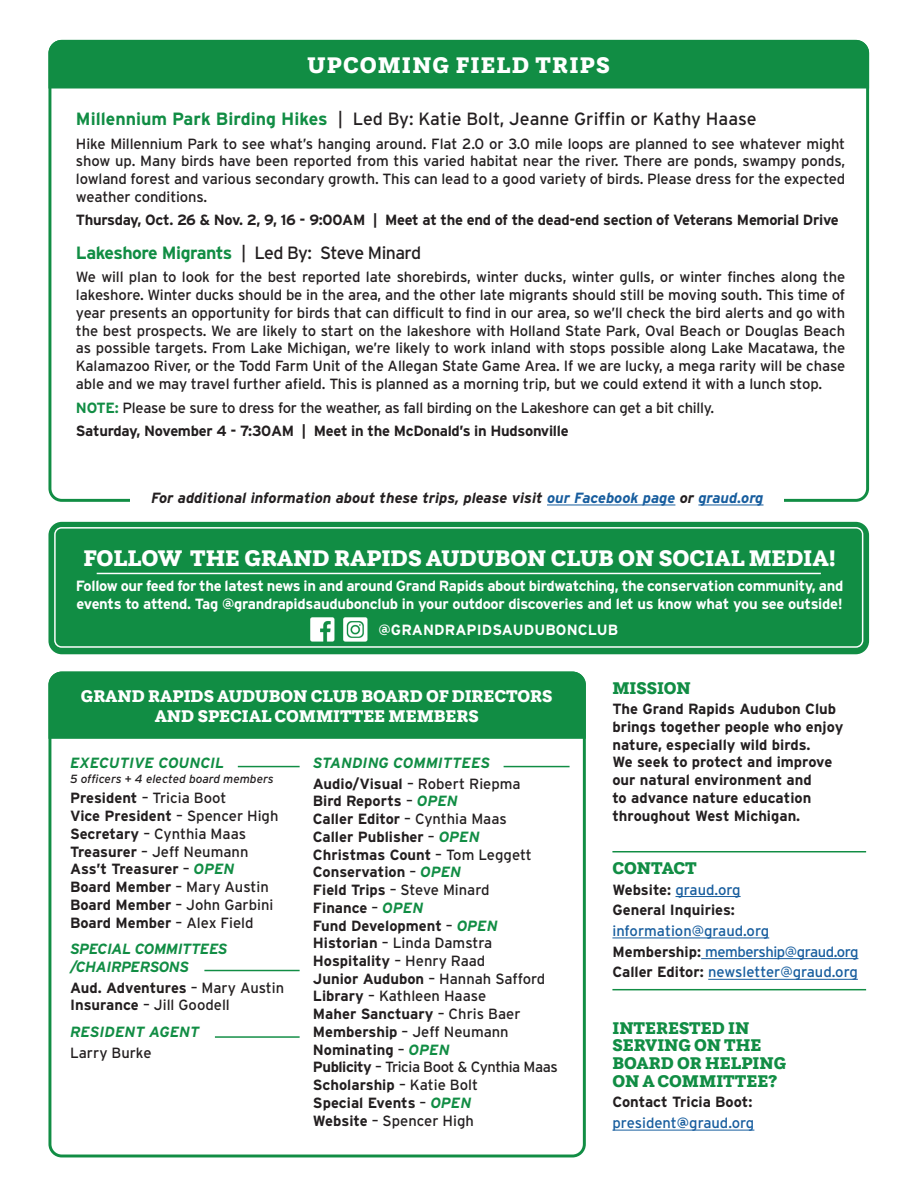
<style>
.page{position:relative;width:918px;height:1188px;background:#fff}
.page>*{position:absolute;margin:0;border:0;box-sizing:border-box;transform-origin:0 0}
.t1{font:900 23.7px "Questa Slab";color:#fff}
.t2{font:900 23.7px "Questa Slab";letter-spacing:.05em;color:#fff}
.t3{font:17.7px "Interstate";letter-spacing:-.005em;color:#231f20}
.t4{font:900 17.7px/17.7px "Questa Slab";color:#118d44}
.t5{font:900 17.7px/20.7px "Questa Slab";color:#fff;text-align:center}
.t6{font:17.7px "Interstate";letter-spacing:-.045em;color:#231f20}
.t7{font:14.85px/17.7px "Interstate";letter-spacing:-.02em;color:#231f20;text-align:justify}
.t8{font:700 14.85px/17.7px "Interstate";color:#231f20}
.t9{font:700 14.85px/17.7px "Interstate";letter-spacing:-.02em;color:#fff}
.t10{font:14.85px/20.7px "Interstate";letter-spacing:-.015em;color:#175d9e}
.t11{font:italic 700 14.85px/20.7px "Interstate";letter-spacing:-.015em;color:#118d44}
.t12{font:700 14.85px "Interstate";letter-spacing:-.02em;color:#231f20}
.t13{font:italic 700 14.85px "Interstate";color:#231f20}
.t14{font:700 14.85px "Interstate";letter-spacing:.01em;color:#fff}
.t15{font:italic 11.85px "Interstate";color:#231f20}
.s1{font-weight:700;color:#118d44}
.s2{font-weight:700}
.s3{color:#175d9e}
.s4{font-weight:400}
.s5{font-style:italic;color:#118d44}
.s6{font-weight:400;font-style:normal;color:#231f20}
.s7{font-style:normal;color:#231f20}
.s8{font-weight:700;color:#231f20}
.s9{font-weight:400;color:#175d9e}
</style>
<div class="page">
<div style="left:48px;top:672px;width:538px;height:485px;border:3px solid #118d44;border-radius:12px"></div>
<div style="left:48px;top:40px;width:821px;height:49px;background:#118d44"></div>
<hr style="left:547px;top:505px;width:128px;height:1px;background:#175d9e">
<hr style="left:698px;top:505px;width:66px;height:1px;background:#175d9e">
<div style="left:48px;top:672px;width:538px;height:67px;background:#118d44"></div>
<hr style="left:238px;top:766px;width:62px;height:1px;background:#118d44">
<hr style="left:504px;top:766px;width:66px;height:1px;background:#118d44">
<hr style="left:204px;top:970px;width:96px;height:1px;background:#118d44">
<hr style="left:215px;top:1036px;width:85px;height:2px;background:#118d44">
<div style="left:48px;top:522px;width:821px;height:132px;background:#118d44;border-radius:13px"></div>
<img style="left:310px;top:617px;width:25px;height:25px">
<img style="left:343px;top:617px;width:25px;height:25px">
<hr style="left:97px;top:573px;width:724px;height:1px;background:#fff">
<div style="left:54px;top:527px;width:809px;height:121px;border:1px solid #fff;border-radius:7px"></div>
<hr style="left:676px;top:896px;width:65px;height:1px;background:#175d9e">
<hr style="left:612px;top:938px;width:157px;height:1px;background:#175d9e">
<hr style="left:701px;top:958px;width:157px;height:1px;background:#175d9e">
<hr style="left:708px;top:979px;width:150px;height:1px;background:#175d9e">
<hr style="left:612px;top:1130px;width:142px;height:1px;background:#175d9e">
<hr style="left:612px;top:851px;width:254px;height:1px;background:#118d44">
<hr style="left:612px;top:989px;width:254px;height:1px;background:#118d44">
<p class="t2" style="left:308px;top:50px;width:304px">UPCOMING FIELD TRIPS</p>
<p class="t3" style="left:76px;top:109px;width:682px"><span class="s1">Millennium Park Birding Hikes</span> | Led By: Katie Bolt, Jeanne Griffin or Kathy Haase</p>
<p class="t7" style="left:76px;top:134px;width:771px">Hike Millennium Park to see what’s hanging around. Flat 2.0 or 3.0 mile loops are planned to see whatever might show up. Many birds have been reported from this varied habitat near the river. There are ponds, swampy ponds, lowland forest and various secondary growth. This can lead to a good variety of birds. Please dress for the expected weather conditions.</p>
<p class="t12" style="left:76px;top:212px;width:764px">Thursday, Oct. 26 &amp; Nov. 2, 9, 16 - 9:00AM | Meet at the end of the dead-end section of Veterans Memorial Drive</p>
<p class="t6" style="left:76px;top:243px;width:347px"><span class="s1">Lakeshore Migrants</span> | Led By: Steve Minard</p>
<p class="t7" style="left:76px;top:268px;width:771px">We will plan to look for the best reported late shorebirds, winter ducks, winter gulls, or winter finches along the lakeshore. Winter ducks should be in the area, and the other late migrants should still be moving south. This time of year presents an opportunity for birds that can difficult to find in our area, so we’ll check the bird alerts and go with the best prospects. We are likely to start on the lakeshore with Holland State Park, Oval Beach or Douglas Beach as possible targets. From Lake Michigan, we’re likely to work inland with stops possible along Lake Macatawa, the Kalamazoo River, or the Todd Farm Unit of the Allegan State Game Area. If we are lucky, a mega rarity will be chase able and we may travel further afield. This is planned as a morning trip, but we could extend it with a lunch stop.</p>
<p class="t7" style="left:76px;top:395px;width:640px;line-height:23.7px"><span class="s1">NOTE:</span> Please be sure to dress for the weather, as fall birding on the Lakeshore can get a bit chilly.<br><span class="s2">Saturday, November 4 - 7:30AM | Meet in the McDonald’s in Hudsonville</span></p>
<p class="t13" style="left:151px;top:489px;width:614px">For additional information about these trips, please visit <span class="s3">our Facebook page</span> or <span class="s3">graud.org</span></p>
<p class="t1" style="left:83px;top:543px;width:754px">FOLLOW THE GRAND RAPIDS AUDUBON CLUB ON SOCIAL MEDIA!</p>
<p class="t9" style="left:76px;top:577px;width:769px">Follow our feed for the latest news in and around Grand Rapids about birdwatching, the conservation community, and events to attend. Tag @grandrapidsaudubonclub in your outdoor discoveries and let us know what you see outside!</p>
<p class="t14" style="left:378px;top:622px;width:241px">@GRANDRAPIDSAUDUBONCLUB</p>
<p class="t5" style="left:81px;top:685px;width:473px">GRAND RAPIDS AUDUBON CLUB BOARD OF DIRECTORS<br>AND SPECIAL COMMITTEE MEMBERS</p>
<p class="t11" style="left:70px;top:752px;width:156px">EXECUTIVE COUNCIL</p>
<p class="t15" style="left:70px;top:772px;width:205px">5 officers + 4 elected board members</p>
<p class="t8" style="left:70px;top:789px;width:210px">President <span class="s4">– Tricia Boot<br></span>Vice President <span class="s4">– Spencer High<br></span>Secretary <span class="s4">– Cynthia Maas<br></span>Treasurer <span class="s4">– Jeff Neumann<br></span>Ass’t Treasurer <span class="s4">–</span> <span class="s5">OPEN<br></span>Board Member <span class="s4">– Mary Austin<br></span>Board Member <span class="s4">– John Garbini<br></span>Board Member <span class="s4">– Alex Field</span></p>
<p class="t11" style="left:70px;top:940px;width:159px;line-height:17.7px">SPECIAL COMMITTEES /CHAIRPERSONS</p>
<p class="t8" style="left:70px;top:978px;width:216px">Aud. Adventures <span class="s4">– Mary Austin<br></span>Insurance <span class="s4">– Jill Goodell</span></p>
<p class="t11" style="left:70px;top:1021px;width:131px">RESIDENT AGENT<br><span class="s6">Larry Burke</span></p>
<p class="t11" style="left:313px;top:752px;width:209px">STANDING COMMITTEES<br><span class="s7">Audio/Visual</span> <span class="s6">– Robert Riepma</span></p>
<p class="t8" style="left:313px;top:792px;width:246px">Bird Reports <span class="s4">–</span> <span class="s5">OPEN<br></span>Caller Editor <span class="s4">– Cynthia Maas<br></span>Caller Publisher <span class="s4">–</span> <span class="s5">OPEN<br></span>Christmas Count <span class="s4">– Tom Leggett<br></span>Conservation <span class="s4">–</span> <span class="s5">OPEN<br></span>Field Trips <span class="s4">– Steve Minard<br></span>Finance <span class="s4">–</span> <span class="s5">OPEN<br></span>Fund Development <span class="s4">–</span> <span class="s5">OPEN<br></span>Historian <span class="s4">– Linda Damstra<br></span>Hospitality <span class="s4">– Henry Raad<br></span>Junior Audubon <span class="s4">– Hannah Safford<br></span>Library <span class="s4">– Kathleen Haase<br></span>Maher Sanctuary <span class="s4">– Chris Baer<br></span>Membership <span class="s4">– Jeff Neumann<br></span>Nominating <span class="s4">–</span> <span class="s5">OPEN<br></span>Publicity <span class="s4">– Tricia Boot &amp; Cynthia Maas<br></span>Scholarship <span class="s4">– Katie Bolt<br></span>Special Events <span class="s4">–</span> <span class="s5">OPEN<br></span>Website <span class="s4">– Spencer High</span></p>
<p class="t4" style="left:612px;top:679px;width:80px">MISSION</p>
<p class="t8" style="left:612px;top:700px;width:232px">The Grand Rapids Audubon Club brings together people who enjoy nature, especially wild birds.<br>We seek to protect and improve our natural environment and<br>to advance nature education throughout West Michigan.</p>
<p class="t4" style="left:612px;top:859px;width:86px">CONTACT</p>
<p class="t10" style="left:612px;top:879px;width:247px"><span class="s8">Website:</span> graud.org<br><span class="s8">General Inquiries: </span>information@graud.org<br><span class="s8">Membership:</span> membership@graud.org<br><span class="s8">Caller Editor:</span> newsletter@graud.org</p>
<p class="t4" style="left:612px;top:1019px;width:175px">INTERESTED IN<br>SERVING ON THE<br>BOARD OR HELPING<br>ON A COMMITTEE?</p>
<p class="t8" style="left:612px;top:1092px;width:143px;line-height:20.7px">Contact Tricia Boot: <span class="s9">president</span><span class="s3">@</span><span class="s9">graud.org</span></p>
</div>
